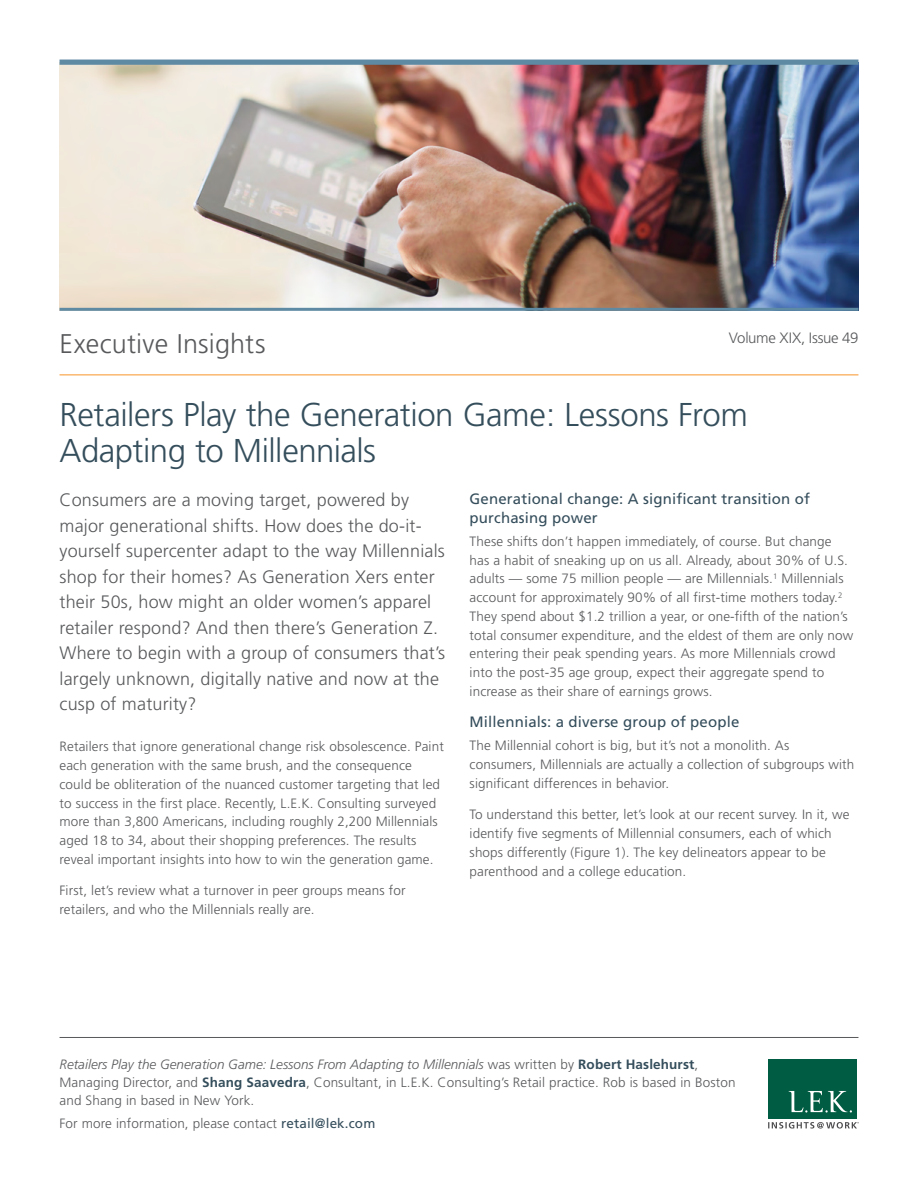
<style>
.page{position:relative;width:918px;height:1188px;background:#fff}
.page>*{position:absolute;margin:0;border:0;box-sizing:border-box;transform-origin:0 0}
.t1{font:300 33px/36px "Frutiger";letter-spacing:-.015em;color:#354e5c}
.t2{font:300 27px "Frutiger";letter-spacing:.005em;color:#58595b}
.t3{font:300 18px/25.5px "Frutiger";letter-spacing:.01em;color:#58595b}
.t4{font:15px/18.8px "Frutiger";letter-spacing:.01em;color:#354e5c}
.t5{font:300 15px "Frutiger";letter-spacing:-.02em;color:#58595b}
.t6{font:300 13.5px/18.8px "Frutiger";letter-spacing:.01em;color:#58595b}
.s1{font-style:italic}
.s2{font-weight:700;color:#354e5c}
.s3{font-weight:400;color:#354e5c}
</style>
<div class="page">
<img style="left:60px;top:65px;width:798px;height:243px">
<hr style="left:60px;top:375px;width:798px;height:1px;background:#f79428">
<hr style="left:60px;top:1037px;width:798px;height:1px;background:#58595b">
<div style="left:60px;top:60px;width:798px;height:5px;background:#5e8aa4"></div>
<hr style="left:60px;top:308px;width:798px;height:3px;background:#5e8aa4">
<div style="left:768px;top:1059px;width:89px;height:59px;background:#005c42"></div>
<svg style="left:789px;top:1091px;width:63px;height:22px"></svg>
<svg style="left:768px;top:1122px;width:90px;height:7px"></svg>
<h2 class="t2" style="left:60px;top:329px;width:207px">Executive Insights</h2>
<p class="t5" style="left:729px;top:330px;width:131px">Volume XIX, Issue 49</p>
<h1 class="t1" style="left:60px;top:398px;width:690px">Retailers Play the Generation Game: Lessons From<br>Adapting to Millennials</h1>
<p class="t3" style="left:60px;top:487px;width:387px">Consumers are a moving target, powered by major generational shifts. How does the do-it&shy;yourself supercenter adapt to the way Millennials shop for their homes? As Generation Xers enter their 50s, how might an older women’s apparel retailer respond? And then there’s Generation Z.<br>Where to begin with a group of consumers that’s largely unknown, digitally native and now at the cusp of maturity?</p>
<p class="t6" style="left:60px;top:737px;width:386px">Retailers that ignore generational change risk obsolescence. Paint each generation with the same brush, and the consequence could be obliteration of the nuanced customer targeting that led to success in the first place. Recently, L.E.K. Consulting surveyed more than 3,800 Americans, including roughly 2,200 Millennials aged 18 to 34, about their shopping preferences. The results reveal important insights into how to win the generation game.</p>
<p class="t6" style="left:60px;top:881px;width:348px">First, let’s review what a turnover in peer groups means for retailers, and who the Millennials really are.</p>
<p class="t4" style="left:470px;top:489px;width:342px">Generational change: A significant transition of purchasing power</p>
<p class="t6" style="left:470px;top:532px;width:385px">These shifts don’t happen immediately, of course. But change has a habit of sneaking up on us all. Already, about 30% of U.S. adults — some 75 million people — are Millennials.<sup>1</sup> Millennials account for approximately 90% of all first-time mothers today.<sup>2<br></sup>They spend about $1.2 trillion a year, or one-fifth of the nation’s total consumer expenditure, and the eldest of them are only now entering their peak spending years. As more Millennials crowd into the post-35 age group, expect their aggregate spend to increase as their share of earnings grows.</p>
<p class="t4" style="left:470px;top:713px;width:271px">Millennials: a diverse group of people</p>
<p class="t6" style="left:470px;top:737px;width:386px">The Millennial cohort is big, but it’s not a monolith. As consumers, Millennials are actually a collection of subgroups with significant differences in behavior.</p>
<p class="t6" style="left:470px;top:806px;width:382px">To understand this better, let’s look at our recent survey. In it, we identify five segments of Millennial consumers, each of which shops differently (Figure 1). The key delineators appear to be parenthood and a college education.</p>
<p class="t6" style="left:60px;top:1056px;width:678px;line-height:18px"><span class="s1">Retailers Play the Generation Game: Lessons From Adapting to Millennials</span> was written by <span class="s2">Robert Haslehurst</span>,<br>Managing Director, and <span class="s2">Shang Saavedra</span>, Consultant, in L.E.K. Consulting’s Retail practice. Rob is based in Boston and Shang in based in New York.</p>
<p class="t6" style="left:60px;top:1114px;width:317px">For more information, please contact <span class="s3">retail@lek.com</span></p>
</div>
